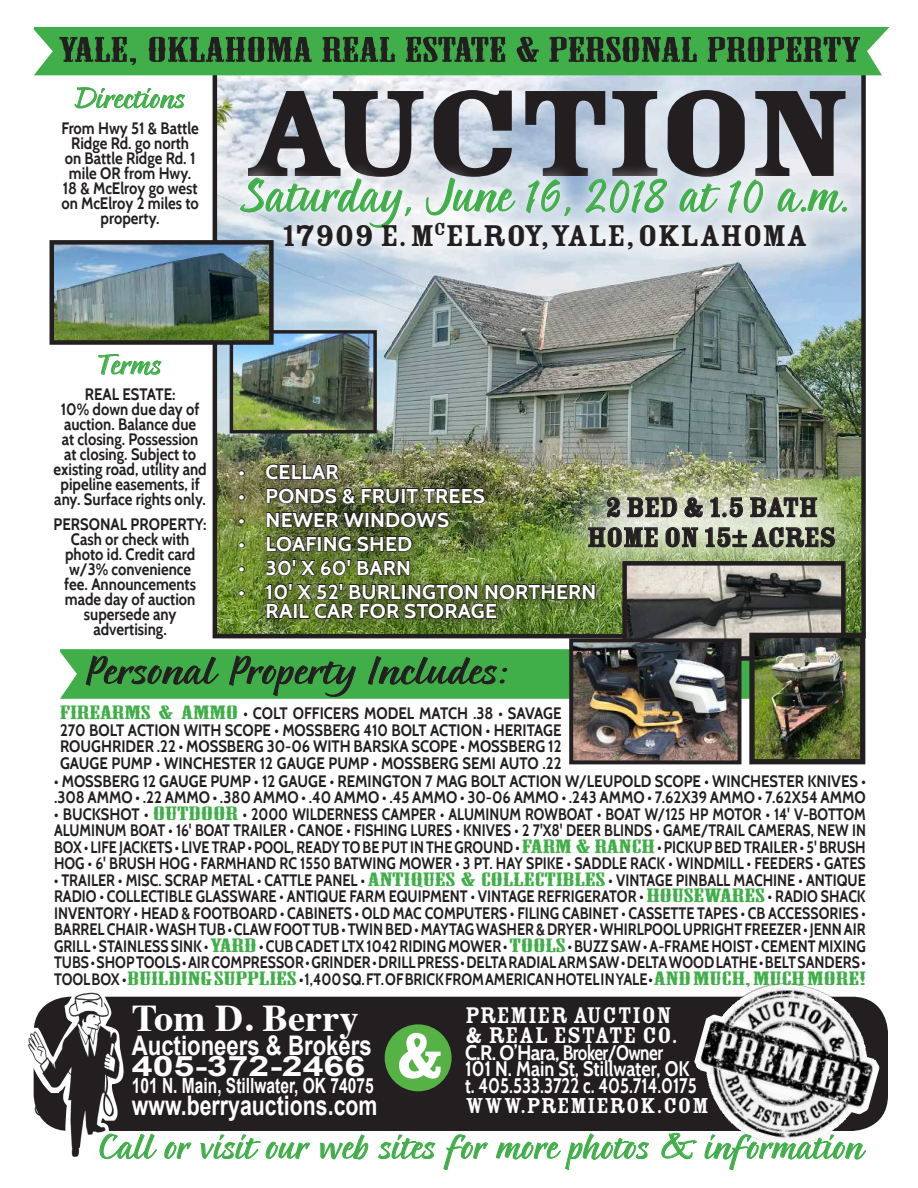
<style>
.page{position:relative;width:918px;height:1188px;background:#fff}
.page>*{position:absolute;margin:0;border:0;box-sizing:border-box;transform-origin:0 0}
.t1{font:134.85px "Rosewood Std Fill";letter-spacing:-.07em;color:#231f20;scale:1.38 1}
.t2{font:72px "Rosewood Std Fill";color:#fff;scale:1.05 1}
.t3{font:45px "Pointed Brush";color:#40ae49}
.t4{font:700 37.8px "Times";color:#fff}
.t5{font:36px "Pointed Brush";color:#231f20;scale:1.15 1}
.t6{font:33px "Pointed Brush";color:#40ae49;scale:1.05 1}
.t7{font:33px "Mesquite Std";letter-spacing:.01em;color:#231f20;scale:2.04 1}
.t8{font:33px "Rosewood Std Fill";letter-spacing:-.02em;color:#231f20;scale:1.11 1}
.t9{font:30px/30px "Rosewood Std Fill";letter-spacing:-.025em;color:#231f20;text-align:center;scale:1.05 1}
.t10{font:700 28.2px "Arial";color:#fff;scale:1.33 1}
.t11{font:700 27px "Arial";color:#fff;scale:.79 1}
.t12{font:700 27px "Arial";color:#fff;scale:.82 1}
.t13{font:27px "Pointed Brush";color:#40ae49;scale:1.05 1}
.t14{font:24.9px/20.1px "Rosewood Std Fill";letter-spacing:.01em;color:#fff;scale:1.05 1}
.t15{font:23.7px "Rosewood Std Fill";letter-spacing:.01em;color:#fff;scale:1.06 1}
.t16{font:700 21px/16.5px "Cabin";color:#fff;scale:.93 1}
.t17{font:700 21px "Arial";color:#fff;scale:.74 1}
.t18{font:700 19.95px/19.5px "Cabin";letter-spacing:.01em;color:#fff;scale:1.05 1}
.t19{font:700 17.55px "News Gothic";color:#231f20}
.t20{font:700 16.5px/15px "Cabin";color:#231f20;text-align:center;scale:.9 1}
.t21{font:700 16.5px/16.5px "Cabin";color:#231f20;text-align:justify;scale:.86 1}
.s1{font-family:"Mesquite Std";font-weight:400;font-size:18px;color:#40ae49}
</style>
<div class="page">
<img style="left:218px;top:75px;width:643px;height:555px">
<div style="left:34px;top:997px;width:854px;height:134px;background:#231f20;border-radius:36px"></div>
<div style="left:34px;top:27px;width:856px;height:48px;background:#40ae49"></div>
<div style="left:224px;top:161px;width:640px;height:106px;background:#fff;opacity:.82"></div>
<svg style="left:240px;top:178px;width:171px;height:49px"></svg>
<svg style="left:426px;top:178px;width:89px;height:37px"></svg>
<svg style="left:527px;top:180px;width:43px;height:36px;background:#bbd6cf"></svg>
<svg style="left:586px;top:179px;width:81px;height:34px;background:#b9d7cc"></svg>
<svg style="left:680px;top:184px;width:40px;height:28px"></svg>
<svg style="left:728px;top:180px;width:35px;height:33px"></svg>
<svg style="left:778px;top:189px;width:69px;height:23px;background:#bedcc6"></svg>
<div style="left:385px;top:1024px;width:67px;height:67px;background:#57b246;border-radius:50%"></div>
<img style="left:28px;top:992px;width:101px;height:165px">
<svg style="left:678px;top:982px;width:210px;height:178px"></svg>
<img style="left:694px;top:984px;width:168px;height:161px">
<div style="left:223px;top:448px;width:389px;height:187px;background:#231f20;opacity:.52"></div>
<svg style="left:238px;top:469px;width:8px;height:8px"></svg>
<svg style="left:265px;top:463px;width:76px;height:17px"></svg>
<svg style="left:238px;top:493px;width:8px;height:8px"></svg>
<svg style="left:266px;top:487px;width:220px;height:18px;background:#474a31"></svg>
<svg style="left:238px;top:517px;width:8px;height:8px"></svg>
<svg style="left:266px;top:511px;width:184px;height:18px;background:#3b3f28"></svg>
<svg style="left:238px;top:541px;width:8px;height:8px"></svg>
<svg style="left:266px;top:535px;width:147px;height:18px;background:#424b2a"></svg>
<svg style="left:238px;top:565px;width:8px;height:8px"></svg>
<svg style="left:265px;top:559px;width:146px;height:18px;background:#485529"></svg>
<svg style="left:238px;top:589px;width:8px;height:8px"></svg>
<svg style="left:265px;top:583px;width:331px;height:37px;background:#47572a"></svg>
<svg style="left:74px;top:87px;width:111px;height:22px"></svg>
<div style="left:546px;top:453px;width:332px;height:138px;background:#fff;opacity:.85"></div>
<svg style="left:607px;top:497px;width:13px;height:20px"></svg>
<svg style="left:627px;top:497px;width:50px;height:20px"></svg>
<svg style="left:685px;top:497px;width:18px;height:20px"></svg>
<svg style="left:711px;top:497px;width:32px;height:20px"></svg>
<svg style="left:750px;top:497px;width:67px;height:20px"></svg>
<svg style="left:588px;top:527px;width:69px;height:20px"></svg>
<svg style="left:666px;top:527px;width:32px;height:20px"></svg>
<svg style="left:705px;top:527px;width:130px;height:20px;background:#9fa68f"></svg>
<img style="left:49px;top:238px;width:330px;height:197px">
<img style="left:627px;top:566px;width:214px;height:64px">
<div style="left:622px;top:561px;width:224px;height:100px;border:4px solid #231f20"></div>
<svg style="left:60px;top:630px;width:806px;height:135px"></svg>
<img style="left:574px;top:643px;width:162px;height:116px">
<div style="left:569px;top:638px;width:172px;height:126px;border:4px solid #231f20"></div>
<svg style="left:99px;top:1133px;width:58px;height:27px"></svg>
<svg style="left:164px;top:1141px;width:28px;height:18px"></svg>
<svg style="left:200px;top:1134px;width:110px;height:26px"></svg>
<svg style="left:320px;top:1134px;width:49px;height:26px"></svg>
<svg style="left:378px;top:1134px;width:58px;height:25px"></svg>
<svg style="left:443px;top:1134px;width:45px;height:37px"></svg>
<svg style="left:496px;top:1133px;width:153px;height:37px"></svg>
<svg style="left:661px;top:1132px;width:36px;height:27px"></svg>
<svg style="left:704px;top:1134px;width:162px;height:37px"></svg>
<h3 class="t7" style="left:59px;top:32px;width:394px">YALE, OKLAHOMA REAL ESTATE &amp; PERSONAL PROPERTY</h3>
<h3 class="t13" style="left:75px;top:82px;width:107px">Directions</h3>
<p class="t20" style="left:61px;top:120px;width:154px">From Hwy 51 &amp; Battle<br>Ridge Rd. go north on Battle Ridge Rd. 1 mile OR from Hwy.<br>18 &amp; McElroy go west on McElroy 2 miles to property.</p>
<h1 class="t1" style="left:239px;top:61px;width:448px">AUCTION</h1>
<h3 class="t3" style="left:241px;top:168px;width:610px">Saturday, June 16, 2018 at 10 a.m.</h3>
<h3 class="t8" style="left:282px;top:218px;width:475px">17909 E. M<sup>C</sup>ELROY,YALE, OKLAHOMA</h3>
<h3 class="t13" style="left:99px;top:348px;width:62px">Terms</h3>
<p class="t20" style="left:54px;top:387px;width:172px">REAL ESTATE:<br>10% down due day of auction. Balance due<br>at closing. Possession at closing. Subject to existing road, utility and pipeline easements, if any. Surface rights only.</p>
<p class="t20" style="left:54px;top:517px;width:172px">PERSONAL PROPERTY:<br>Cash or check with photo id. Credit card w/3% convenience<br>fee. Announcements made day of auction supersede any advertising.</p>
<p class="t18" style="left:239px;top:462px;width:97px">• CELLAR</p>
<p class="t18" style="left:239px;top:486px;width:236px">• PONDS &amp; FRUIT TREES</p>
<p class="t18" style="left:239px;top:510px;width:202px">• NEWER WINDOWS</p>
<p class="t18" style="left:239px;top:534px;width:167px">• LOAFING SHED</p>
<p class="t18" style="left:239px;top:558px;width:166px">• 30' X 60' BARN</p>
<p class="t18" style="left:266px;top:582px;width:317px;text-indent:-27px">• 10' X 52' BURLINGTON NORTHERN<br>RAIL CAR FOR STORAGE</p>
<h3 class="t9" style="left:587px;top:492px;width:239px">2 BED &amp; 1.5 BATH<br>HOME ON 15± ACRES</h3>
<h3 class="t5" style="left:85px;top:649px;width:371px">Personal Property Includes:</h3>
<p class="t20" style="left:60px;top:705px;width:559px;line-height:16.5px;text-align:justify"><span class="s1">FIREARMS &amp; AMMO</span> • COLT OFFICERS MODEL MATCH .38 • SAVAGE 270 BOLT ACTION WITH SCOPE • MOSSBERG 410 BOLT ACTION • HERITAGE ROUGHRIDER .22 • MOSSBERG 30-06 WITH BARSKA SCOPE • MOSSBERG 12<br>GAUGE PUMP • WINCHESTER 12 GAUGE PUMP • MOSSBERG SEMI AUTO .22</p>
<p class="t20" style="left:54px;top:773px;width:904px;line-height:16.5px;text-align:left">• MOSSBERG 12 GAUGE PUMP • 12 GAUGE • REMINGTON 7 MAG BOLT ACTION W/LEUPOLD SCOPE • WINCHESTER KNIVES • .308 AMMO • .22 AMMO • .380 AMMO • .40 AMMO • .45 AMMO • 30-06 AMMO • .243 AMMO • 7.62X39 AMMO • 7.62X54 AMMO</p>
<p class="t20" style="left:54px;top:806px;width:904px;line-height:16.5px;text-align:justify">• BUCKSHOT • <span class="s1">OUTDOOR</span> • 2000 WILDERNESS CAMPER • ALUMINUM ROWBOAT • BOAT W/125 HP MOTOR • 14' V-BOTTOM ALUMINUM BOAT • 16' BOAT TRAILER • CANOE • FISHING LURES • KNIVES • 2 7'X8' DEER BLINDS • GAME/TRAIL CAMERAS, NEW IN BOX • LIFE JACKETS • LIVE TRAP • POOL, READY TO BE PUT IN THE GROUND • <span class="s1">FARM &amp; RANCH</span>• PICKUP BED TRAILER • 5' BRUSH HOG • 6' BRUSH HOG • FARMHAND RC 1550 BATWING MOWER • 3 PT. HAY SPIKE • SADDLE RACK • WINDMILL • FEEDERS • GATES</p>
<p class="t21" style="left:54px;top:872px;width:946px">• TRAILER • MISC. SCRAP METAL • CATTLE PANEL • <span class="s1">ANTIQUES &amp; COLLECTIBLES</span>• VINTAGE PINBALL MACHINE • ANTIQUE RADIO • COLLECTIBLE GLASSWARE • ANTIQUE FARM EQUIPMENT • VINTAGE REFRIGERATOR • <span class="s1">HOUSEWARES</span>• RADIO SHACK INVENTORY • HEAD &amp; FOOTBOARD • CABINETS • OLD MAC COMPUTERS • FILING CABINET • CASSETTE TAPES • CB ACCESSORIES • BARREL CHAIR • WASH TUB • CLAW FOOT TUB • TWIN BED • MAYTAG WASHER &amp; DRYER • WHIRLPOOL UPRIGHT FREEZER • JENN AIR GRILL • STAINLESS SINK • <span class="s1">YARD</span> • CUB CADET LTX 1042 RIDING MOWER • <span class="s1">TOOLS</span>• BUZZ SAW • A-FRAME HOIST • CEMENT MIXING TUBS • SHOP TOOLS • AIR COMPRESSOR • GRINDER • DRILL PRESS • DELTA RADIAL ARM SAW • DELTA WOOD LATHE • BELT SANDERS • TOOL BOX • <span class="s1">BUILDING SUPPLIES</span> • 1,400 SQ. FT. OF BRICK FROM AMERICAN HOTEL IN YALE • <span class="s1">AND MUCH, MUCH MORE!</span></p>
<p class="t19" style="left:35px;top:1099px;width:14px">®</p>
<h3 class="t4" style="left:132px;top:982px;width:229px">Tom D. Berry</h3>
<h3 class="t12" style="left:132px;top:1028px;width:294px">Auctioneers &amp; Brokers</h3>
<h3 class="t10" style="left:132px;top:1047px;width:177px">405-372-2466</h3>
<p class="t17" style="left:132px;top:1071px;width:328px">101 N. Main, Stillwater, OK 74075</p>
<h3 class="t11" style="left:132px;top:1088px;width:313px">www.berryauctions.com</h3>
<h2 class="t2" style="left:395px;top:1017px;width:51px">&amp;</h2>
<h3 class="t14" style="left:465px;top:1005px;width:204px">PREMIER AUCTION &amp; REAL ESTATE CO.</h3>
<p class="t16" style="left:465px;top:1044px;width:251px">C.R. O’Hara, Broker/Owner<br>101 N. Main St, Stillwater, OK t. 405.533.3722 c. 405.714.0175</p>
<h3 class="t15" style="left:465px;top:1093px;width:232px">WWW.PREMIEROK.COM</h3>
<h3 class="t6" style="left:98px;top:1127px;width:730px">Call or visit our web sites for more photos &amp; information</h3>
</div>
